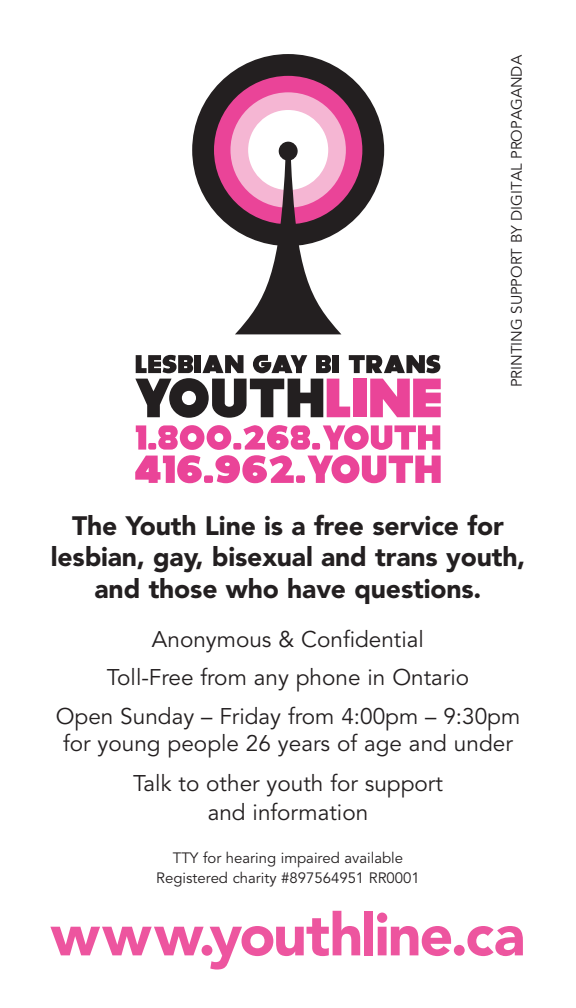
<style>
.page{position:relative;width:576px;height:1008px;background:#fff}
.page>*{position:absolute;margin:0;border:0;box-sizing:border-box;transform-origin:0 0}
.t1{font:900 59.2px "Avenir";letter-spacing:-.03em;color:#ed559f}
.t2{font:900 26.4px/31.6px "Avenir";letter-spacing:-.005em;color:#231f20;text-align:center}
.t3{font:22.4px/38px "Avenir";color:#231f20;text-align:center}
.t4{font:15.2px "Avenir";color:#231f20}
.t5{font:14.8px/20px "Avenir";color:#231f20;text-align:center}
</style>
<div class="page">
<div style="left:192px;top:54px;width:192px;height:192px;background:#231f20;border-radius:50%"></div>
<div style="left:214px;top:76px;width:148px;height:148px;background:#ea4498;border-radius:50%"></div>
<div style="left:230px;top:92px;width:116px;height:116px;background:#f5b6d3;border-radius:50%"></div>
<div style="left:248px;top:110px;width:80px;height:80px;background:#fff;border-radius:50%"></div>
<div style="left:279px;top:142px;width:19px;height:19px;background:#231f20;border-radius:50%"></div>
<svg style="left:235px;top:154px;width:106px;height:180px"></svg>
<svg style="left:135px;top:425px;width:306px;height:58px"></svg>
<svg style="left:135px;top:355px;width:306px;height:63px"></svg>
<p class="t4" style="left:510px;top:387px;width:334px;rotate:-90deg">PRINTING SUPPORT BY DIGITAL PROPAGANDA</p>
<p class="t2" style="left:51px;top:512px;width:476px">The Youth Line is a free service for lesbian, gay, bisexual and trans youth, and those who have questions.</p>
<p class="t3" style="left:56px;top:623px;width:466px">Anonymous &amp; Confidential<br>Toll-Free from any phone in Ontario<br>Open Sunday – Friday from 4:00pm – 9:30pm</p>
<p class="t3" style="left:63px;top:725px;width:451px;line-height:40.4px">for young people 26 years of age and under<br>Talk to other youth for support</p>
<p class="t3" style="left:208px;top:795px;width:162px">and information</p>
<p class="t5" style="left:156px;top:850px;width:265px">TTY for hearing impaired available<br>Registered charity #897564951 RR0001</p>
<h1 class="t1" style="left:51px;top:911px;width:476px">www.youthline.ca</h1>
</div>
